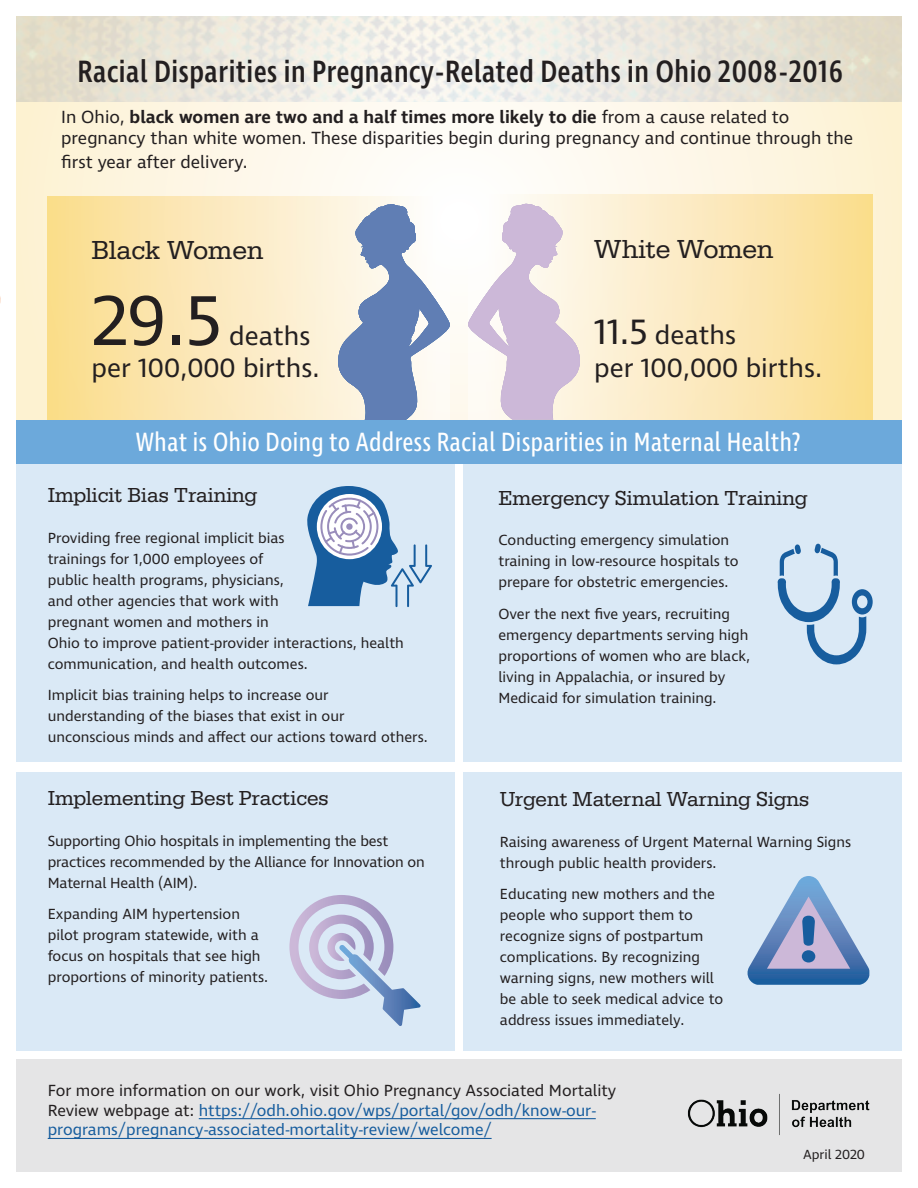
<style>
.page{position:relative;width:918px;height:1188px;background:#fff}
.page>*{position:absolute;margin:0;border:0;box-sizing:border-box;transform-origin:0 0}
.t1{font:72px "Ingra";color:#231f20}
.t2{font:500 31.5px "Ingra Cd";color:#231f20}
.t3{font:27px "Ingra Cd";color:#fff}
.t4{font:27px/32.4px "Ingra";color:#231f20}
.t5{font:27px "Serifa";color:#231f20}
.t6{font:21px "Serifa";color:#231f20}
.t7{font:18px/21.6px "Ingra";color:#231f20}
.t8{font:16.5px/19.8px "Ingra";color:#175d9e}
.t9{font:15px/21px "Ingra";color:#231f20}
.t10{font:13.5px "Ingra";color:#231f20}
.s1{font-weight:600}
.s2{font-size:36px}
.s3{color:#231f20}
</style>
<div class="page">
<svg style="left:16px;top:102px;width:886px;height:318px"></svg>
<div style="left:468px;top:195px;width:405px;height:228px;background:linear-gradient(to right,#fefeff,#fadc8d)"></div>
<div style="left:48px;top:196px;width:402px;height:224px;background:linear-gradient(to right,#fadc8c,#fefeff)"></div>
<div style="left:16px;top:420px;width:886px;height:43px;background:#6ca9db"></div>
<div style="left:463px;top:456px;width:439px;height:595px;background:#dae9f6"></div>
<div style="left:16px;top:448px;width:439px;height:603px;background:#dae9f6"></div>
<div style="left:16px;top:1059px;width:886px;height:113px;background:#e5e5e6"></div>
<img style="left:687px;top:1094px;width:183px;height:41px">
<hr style="left:199px;top:1118px;width:397px;height:1px;background:#175d9e">
<hr style="left:48px;top:1138px;width:444px;height:1px;background:#175d9e">
<svg style="left:778px;top:543px;width:95px;height:121px"></svg>
<svg style="left:747px;top:876px;width:122px;height:109px"></svg>
<div style="left:1px;top:762px;width:917px;height:10px;background:#fff"></div>
<svg style="left:289px;top:895px;width:132px;height:131px"></svg>
<svg style="left:307px;top:486px;width:125px;height:121px"></svg>
<div style="left:346px;top:523px;width:7px;height:7px;background:#998dbb;border-radius:50%"></div>
<svg style="left:468px;top:204px;width:114px;height:216px"></svg>
<svg style="left:336px;top:204px;width:114px;height:216px"></svg>
<h2 class="t2" style="left:77px;top:51px;width:768px">Racial Disparities in Pregnancy-Related Deaths in Ohio 2008-2016</h2>
<p class="t7" style="left:61px;top:107px;width:793px">In Ohio, <span class="s1">black women are two and a half times more likely to die</span> from a cause related to pregnancy than white women. These disparities begin during pregnancy and continue through the</p>
<p class="t7" style="left:61px;top:152px;width:188px">first year after delivery.</p>
<h3 class="t5" style="left:91px;top:235px;width:173px">Black Women</h3>
<h1 class="t1" style="left:92px;top:276px;width:132px">29.5</h1>
<h3 class="t4" style="left:91px;top:321px;width:229px;text-indent:138px">deaths per 100,000 births.</h3>
<h3 class="t5" style="left:594px;top:234px;width:181px">White Women</h3>
<h3 class="t4" style="left:594px;top:320px;width:229px"><span class="s2">11.5</span> deaths<br>per 100,000 births.</h3>
<h3 class="t3" style="left:135px;top:426px;width:667px">What is Ohio Doing to Address Racial Disparities in Maternal Health?</h3>
<h3 class="t6" style="left:48px;top:483px;width:211px">Implicit Bias Training</h3>
<p class="t9" style="left:48px;top:528px;width:358px">Providing free regional implicit bias<br>trainings for 1,000 employees of<br>public health programs, physicians,<br>and other agencies that work with<br>pregnant women and mothers in<br>Ohio to improve patient-provider interactions, health communication, and health outcomes.</p>
<p class="t9" style="left:48px;top:686px;width:381px">Implicit bias training helps to increase our understanding of the biases that exist in our unconscious minds and affect our actions toward others.</p>
<h3 class="t6" style="left:48px;top:786px;width:282px">Implementing Best Practices</h3>
<p class="t9" style="left:48px;top:831px;width:379px">Supporting Ohio hospitals in implementing the best practices recommended by the Alliance for Innovation on<br>Maternal Health (AIM).</p>
<p class="t9" style="left:48px;top:904px;width:222px">Expanding AIM hypertension pilot program statewide, with a focus on hospitals that see high proportions of minority patients.</p>
<h3 class="t6" style="left:498px;top:486px;width:311px">Emergency Simulation Training</h3>
<p class="t9" style="left:498px;top:531px;width:242px">Conducting emergency simulation training in low-resource hospitals to prepare for obstetric emergencies.</p>
<p class="t9" style="left:498px;top:604px;width:253px">Over the next five years, recruiting emergency departments serving high proportions of women who are black, living in Appalachia, or insured by Medicaid for simulation training.</p>
<h3 class="t6" style="left:500px;top:787px;width:311px">Urgent Maternal Warning Signs</h3>
<p class="t9" style="left:500px;top:832px;width:353px">Raising awareness of Urgent Maternal Warning Signs through public health providers.</p>
<p class="t9" style="left:500px;top:884px;width:225px">Educating new mothers and the people who support them to recognize signs of postpartum complications. By recognizing warning signs, new mothers will be able to seek medical advice to address issues immediately.</p>
<p class="t8" style="left:48px;top:1081px;width:570px"><span class="s3">For more information on our work, visit Ohio Pregnancy Associated Mortality<br>Review webpage at:</span> https://odh.ohio.gov/wps/portal/gov/odh/know-our&shy;programs/pregnancy-associated-mortality-review/welcome/</p>
<p class="t10" style="left:803px;top:1146px;width:63px">April 2020</p>
</div>
